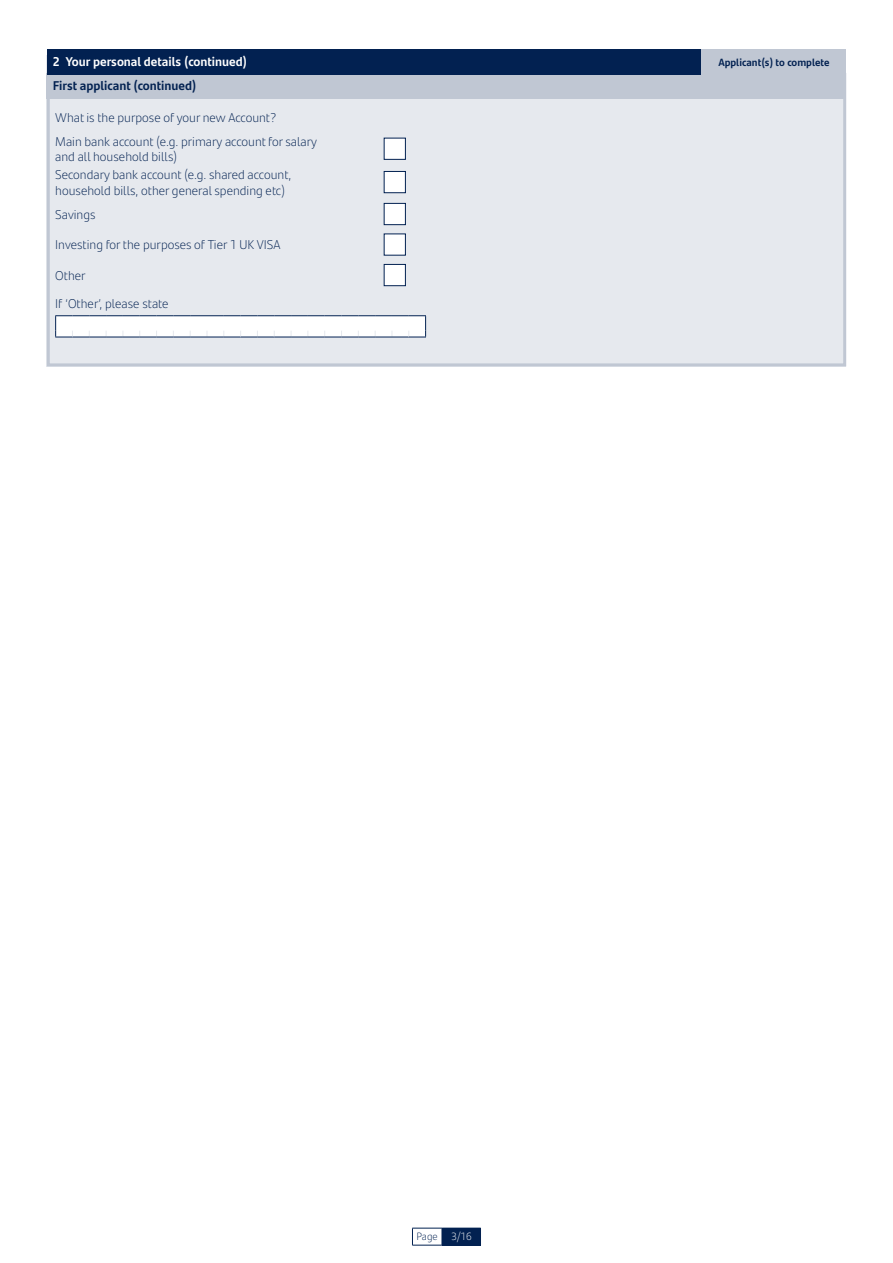
<style>
.page{position:relative;width:893px;height:1263px;background:#fff}
.page>*{position:absolute;margin:0;border:0;box-sizing:border-box;transform-origin:0 0}
.t1{font:300 12.75px/24px "Santander Text";color:#022151}
.t2{font:700 12.75px "Santander Text";color:#fff}
.t3{font:700 12.75px "Santander Text";color:#022151}
.t4{font:700 10.5px "Santander Text";color:#022151}
.t5{font:300 10.5px "Santander Text";color:#022151}
.t6{font:300 10.5px "Santander Text";color:#fff}
</style>
<div class="page">
<div style="left:442px;top:1228px;width:38px;height:17px;background:#022151"></div>
<svg style="left:412px;top:1229px;width:1px;height:16px"></svg>
<hr style="left:412px;top:1228px;width:30px;height:1px;background:#022151">
<hr style="left:412px;top:1245px;width:30px;height:1px;background:#022151">
<svg style="left:441px;top:1228px;width:1px;height:17px"></svg>
<svg style="left:480px;top:1228px;width:1px;height:17px"></svg>
<hr style="left:442px;top:1245px;width:39px;height:1px;background:#022151">
<div style="left:47px;top:55px;width:799px;height:311px;background:#e6e9ee"></div>
<div style="left:47px;top:73px;width:799px;height:293px;border:3px solid #c0c7d3"></div>
<div style="left:47px;top:73px;width:799px;height:25px;background:#c0c7d3"></div>
<div style="left:47px;top:49px;width:655px;height:25px;background:#022151"></div>
<div style="left:702px;top:49px;width:144px;height:25px;background:#c0c7d3"></div>
<div style="left:384px;top:138px;width:22px;height:22px;background:#fff;border:1px solid #022151"></div>
<div style="left:384px;top:171px;width:22px;height:22px;background:#fff;border:1px solid #022151"></div>
<div style="left:384px;top:203px;width:22px;height:22px;background:#fff;border:1px solid #022151"></div>
<div style="left:384px;top:234px;width:22px;height:22px;background:#fff"></div>
<div style="left:384px;top:264px;width:22px;height:22px;background:#fff;border:1px solid #022151"></div>
<svg style="left:55px;top:315px;width:371px;height:23px;background:#e6e9ee"></svg>
<p class="t2" style="left:53px;top:52px;width:196px">2 Your personal details (continued)</p>
<p class="t4" style="left:718px;top:54px;width:113px">Applicant(s) to complete</p>
<p class="t3" style="left:53px;top:76px;width:145px">First applicant (continued)</p>
<p class="t1" style="left:55px;top:105px;width:263px">What is the purpose of your new Account?<br>Main bank account (e.g. primary account for salary</p>
<p class="t1" style="left:55px;top:147px;width:238px;line-height:18px">and all household bills)<br>Secondary bank account (e.g. shared account,</p>
<p class="t1" style="left:55px;top:177px;width:231px">household bills, other general spending etc)<br>Savings</p>
<p class="t1" style="left:55px;top:232px;width:227px">Investing for the purposes of Tier 1 UK VISA</p>
<p class="t1" style="left:55px;top:263px;width:32px">Other</p>
<p class="t1" style="left:55px;top:291px;width:115px">If ‘Other’, please state</p>
<p class="t5" style="left:416px;top:1228px;width:23px">Page</p>
<p class="t6" style="left:451px;top:1228px;width:22px">3/16</p>
</div>
